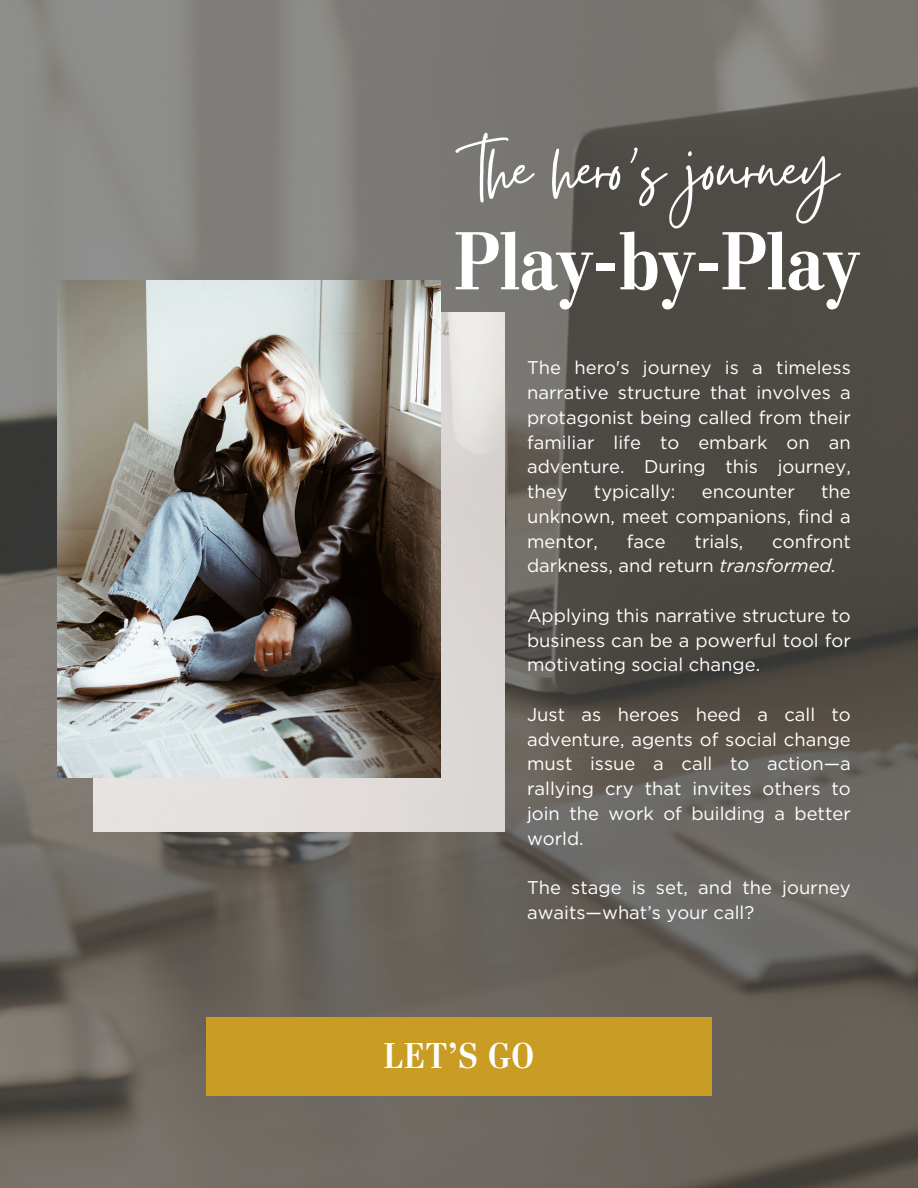
<style>
.page{position:relative;width:918px;height:1188px;background:#fff}
.page>*{position:absolute;margin:0;border:0;box-sizing:border-box;transform-origin:0 0}
.t1{font:82.5px "Gistesy";color:#fff}
.t2{font:700 82.5px "Stilson";color:#fff}
.t3{font:700 36px "Stilson";color:#fff}
.t4{font:18.45px/24.8px "Gotham";color:#fff;text-align:justify}
.s1{font-style:italic}
</style>
<div class="page">
<img style="left:0;top:0;width:918px;height:1188px">
<div style="left:206px;top:1018px;width:506px;height:78px;background:#c99d24"></div>
<img style="left:94px;top:313px;width:410px;height:519px">
<img style="left:57px;top:281px;width:384px;height:496px">
<p class="t1" style="left:479px;top:111px;width:361px">the hero’s journey</p>
<p class="t2" style="left:455px;top:227px;width:406px">Play-by-Play</p>
<p class="t4" style="left:527px;top:355px;width:325px">The hero's journey is a timeless narrative structure that involves a protagonist being called from their familiar life to embark on an adventure. During this journey, they</p>
<p class="t4" style="left:527px;top:479px;width:325px;text-indent:294px">the unknown, meet companions, find a mentor,</p>
<p class="t4" style="left:594px;top:479px;width:83px">typically:</p>
<p class="t4" style="left:702px;top:479px;width:95px">encounter</p>
<p class="t4" style="left:527px;top:529px;width:325px;text-indent:245px">confront darkness, and return <span class="s1">transformed.</span></p>
<p class="t4" style="left:527px;top:603px;width:325px">Applying this narrative structure to business can be a powerful tool for motivating social change.</p>
<p class="t4" style="left:527px;top:702px;width:325px">Just as heroes heed a call to adventure, agents of social change must issue a call to action—a rallying cry that invites others to join the work of building a better world.</p>
<p class="t4" style="left:527px;top:875px;width:325px">The stage is set, and the journey awaits—what’s your call?</p>
<p class="t4" style="left:627px;top:529px;width:40px">face</p>
<p class="t4" style="left:695px;top:529px;width:50px">trials,</p>
<p class="t3" style="left:384px;top:1041px;width:151px">LET’S GO</p>
</div>
